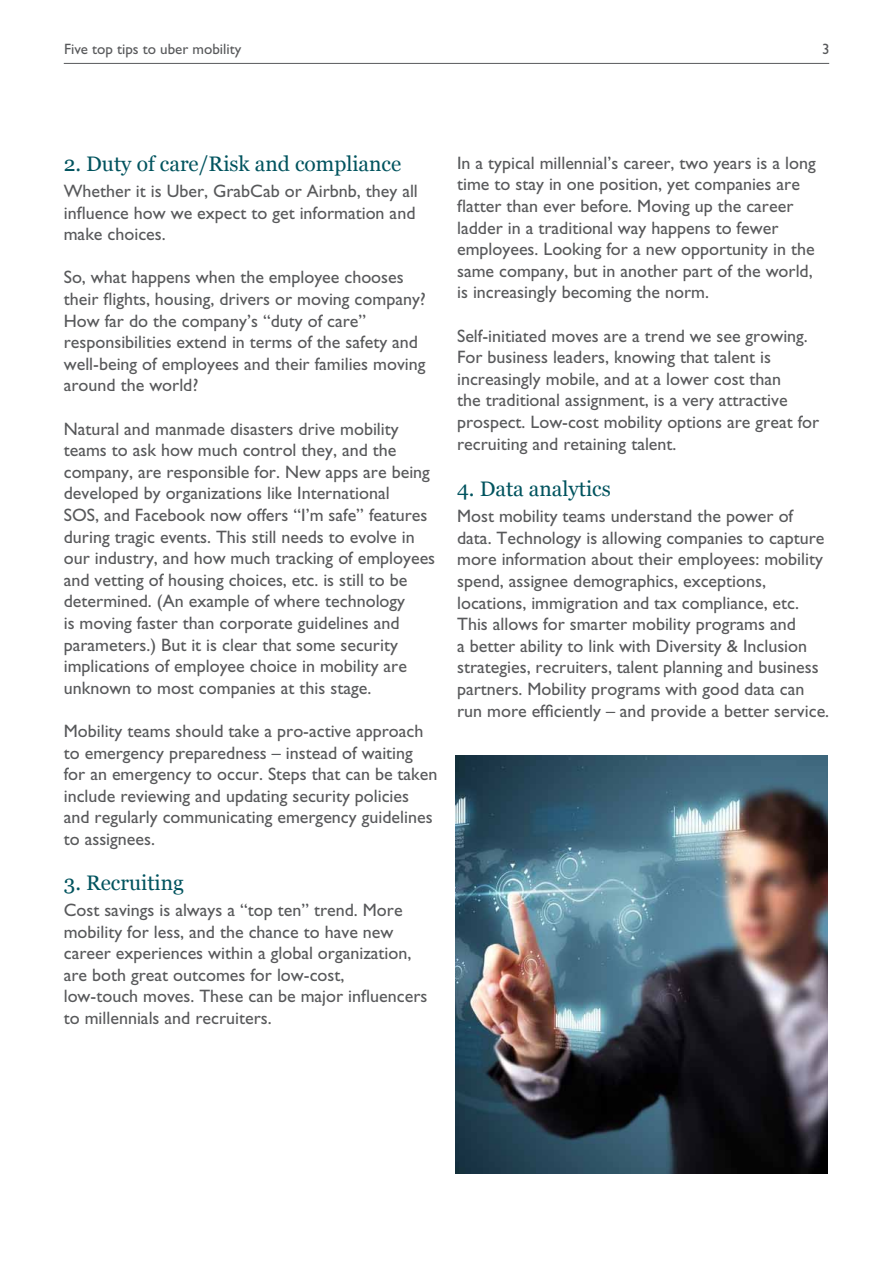
<style>
.page{position:relative;width:893px;height:1263px;background:#fff}
.page>*{position:absolute;margin:0;border:0;box-sizing:border-box;transform-origin:0 0}
.t1{font:21px "Georgia";color:#00535e}
.t2{font:18px/21.6px "Gill Sans";color:#58595b}
.t3{font:15px "Gill Sans";color:#58595b}
</style>
<div class="page">
<img style="left:455px;top:756px;width:373px;height:418px">
<hr style="left:64px;top:63px;width:765px;height:1px;background:#58595b">
<p class="t3" style="left:64px;top:40px;width:179px">Five top tips to uber mobility</p>
<p class="t3" style="left:822px;top:40px;width:9px">3</p>
<p class="t1" style="left:64px;top:151px;width:339px">2. Duty of care/Risk and compliance</p>
<p class="t2" style="left:64px;top:180px;width:356px">Whether it is Uber, GrabCab or Airbnb, they all influence how we expect to get information and make choices.</p>
<p class="t2" style="left:64px;top:267px;width:364px">So, what happens when the employee chooses their flights, housing, drivers or moving company?<br>How far do the company’s “duty of care” responsibilities extend in terms of the safety and well-being of employees and their families moving around the world?</p>
<p class="t2" style="left:64px;top:418px;width:373px">Natural and manmade disasters drive mobility teams to ask how much control they, and the company, are responsible for. New apps are being developed by organizations like International<br>SOS, and Facebook now offers “I’m safe” features during tragic events. This still needs to evolve in our industry, and how much tracking of employees and vetting of housing choices, etc. is still to be determined. (An example of where technology<br>is moving faster than corporate guidelines and parameters.) But it is clear that some security implications of employee choice in mobility are unknown to most companies at this stage.</p>
<p class="t2" style="left:64px;top:720px;width:375px">Mobility teams should take a pro-active approach to emergency preparedness – instead of waiting for an emergency to occur. Steps that can be taken include reviewing and updating security policies and regularly communicating emergency guidelines to assignees.</p>
<p class="t1" style="left:64px;top:870px;width:122px">3. Recruiting</p>
<p class="t2" style="left:64px;top:899px;width:365px">Cost savings is always a “top ten” trend. More mobility for less, and the chance to have new career experiences within a global organization, are both great outcomes for low-cost,<br>low-touch moves. These can be major influencers to millennials and recruiters.</p>
<p class="t2" style="left:457px;top:152px;width:360px">In a typical millennial’s career, two years is a long time to stay in one position, yet companies are flatter than ever before. Moving up the career ladder in a traditional way happens to fewer employees. Looking for a new opportunity in the same company, but in another part of the world, is increasingly becoming the norm.</p>
<p class="t2" style="left:457px;top:325px;width:364px">Self-initiated moves are a trend we see growing.<br>For business leaders, knowing that talent is increasingly mobile, and at a lower cost than<br>the traditional assignment, is a very attractive prospect. Low-cost mobility options are great for recruiting and retaining talent.</p>
<p class="t1" style="left:457px;top:476px;width:155px">4. Data analytics</p>
<p class="t2" style="left:457px;top:505px;width:374px">Most mobility teams understand the power of data. Technology is allowing companies to capture more information about their employees: mobility spend, assignee demographics, exceptions, locations, immigration and tax compliance, etc.<br>This allows for smarter mobility programs and<br>a better ability to link with Diversity &amp; Inclusion strategies, recruiters, talent planning and business partners. Mobility programs with good data can run more efficiently – and provide a better service.</p>
</div>
